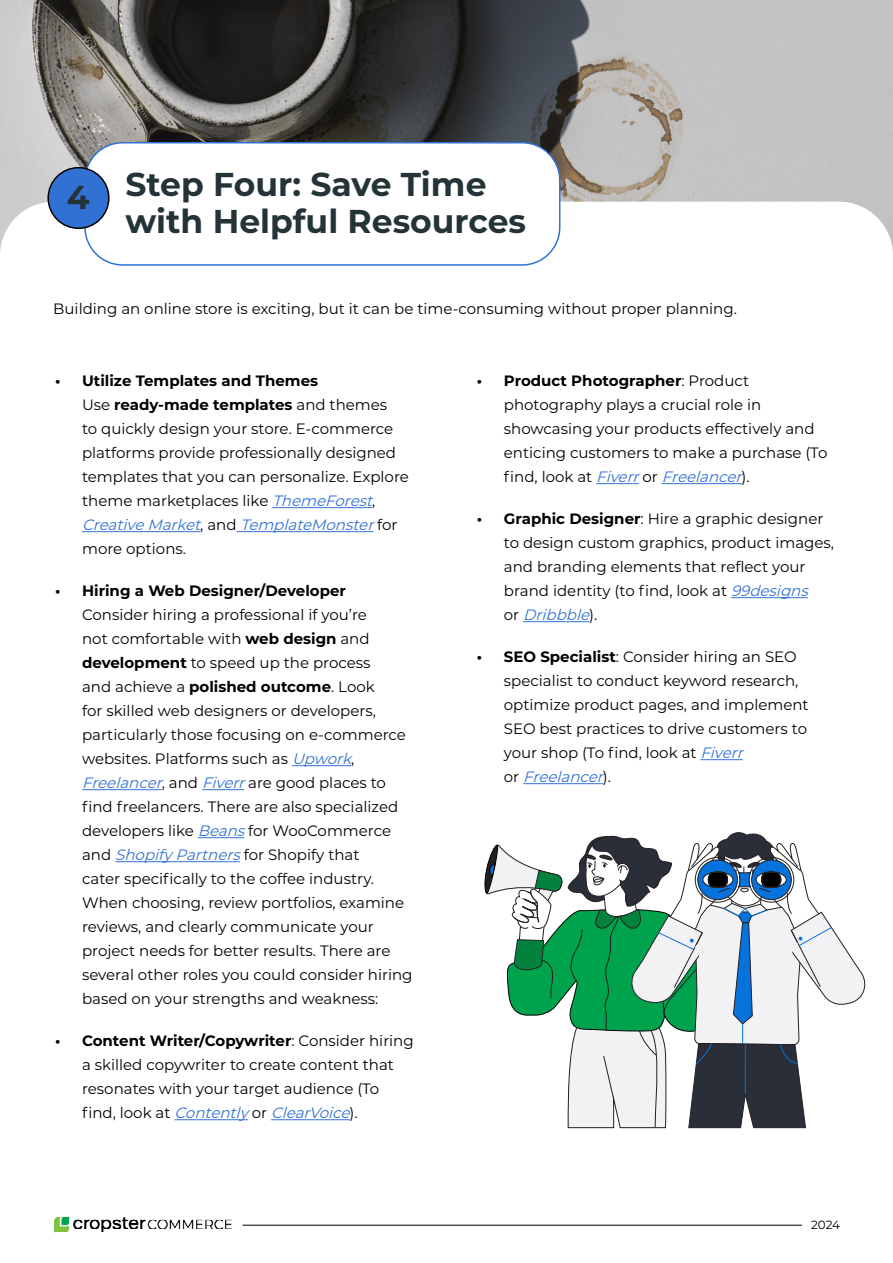
<style>
.page{position:relative;width:893px;height:1263px;background:#fff}
.page>*{position:absolute;margin:0;border:0;box-sizing:border-box;transform-origin:0 0}
.t1{font:700 33px/37.5px "Montserrat";color:#243338}
.t2{font:15px/24px "Montserrat";color:#000}
.t3{font:12px "Montserrat";color:#000}
.s1{font-weight:700}
.s2{font-style:italic;color:#3271d4}
</style>
<div class="page">
<img style="left:0;top:0;width:893px;height:249px">
<div style="left:0;top:202px;width:893px;height:1054px;background:#fff;border-radius:54px"></div>
<hr style="left:272px;top:507px;width:100px;height:1px;background:#3271d4">
<hr style="left:82px;top:531px;width:118px;height:1px;background:#3271d4">
<hr style="left:237px;top:531px;width:136px;height:1px;background:#3271d4">
<hr style="left:292px;top:765px;width:59px;height:1px;background:#3271d4">
<hr style="left:82px;top:789px;width:80px;height:1px;background:#3271d4">
<hr style="left:202px;top:789px;width:42px;height:1px;background:#3271d4">
<hr style="left:198px;top:837px;width:46px;height:1px;background:#3271d4">
<hr style="left:115px;top:861px;width:125px;height:1px;background:#3271d4">
<hr style="left:175px;top:1119px;width:73px;height:1px;background:#3271d4">
<hr style="left:271px;top:1119px;width:79px;height:1px;background:#3271d4">
<hr style="left:242px;top:1225px;width:560px;height:1px;background:#050000">
<img style="left:54px;top:1217px;width:177px;height:16px">
<div style="left:85px;top:143px;width:475px;height:122px;background:#fff;border-radius:37px"></div>
<div style="left:84px;top:142px;width:476px;height:124px;border:2px solid #3271d4;border-radius:37px"></div>
<div style="left:48px;top:168px;width:61px;height:60px;background:#3271d4;border-radius:50%"></div>
<div style="left:47px;top:167px;width:63px;height:62px;border:2px solid #000;border-radius:50%"></div>
<hr style="left:596px;top:483px;width:43px;height:1px;background:#3271d4">
<hr style="left:662px;top:483px;width:80px;height:1px;background:#3271d4">
<hr style="left:731px;top:597px;width:77px;height:1px;background:#3271d4">
<hr style="left:523px;top:621px;width:66px;height:1px;background:#3271d4">
<hr style="left:700px;top:759px;width:43px;height:1px;background:#3271d4">
<hr style="left:523px;top:783px;width:80px;height:1px;background:#3271d4">
<svg style="left:484px;top:832px;width:382px;height:296px"></svg>
<p class="t1" style="left:67px;top:176px;width:24px">4</p>
<p class="t1" style="left:125px;top:164px;width:402px">Step Four: Save Time with Helpful Resources</p>
<p class="t2" style="left:53px;top:296px;width:685px">Building an online store is exciting, but it can be time-consuming without proper planning.</p>
<p class="t2" style="left:82px;top:368px;width:328px;text-indent:-27px"><span class="s1">• Utilize Templates and Themes<br></span>Use <span class="s1">ready-made templates</span> and themes<br>to quickly design your store. E-commerce platforms provide professionally designed templates that you can personalize. Explore theme marketplaces like <span class="s2">ThemeForest</span>, <span class="s2">CreativeMarket</span>, a n d <span class="s2">TemplateMonster</span>f o r more options.</p>
<p class="t2" style="left:82px;top:578px;width:332px;text-indent:-27px"><span class="s1">• Hiring a Web Designer/Developer </span>Consider hiring a professional if you’re<br>not comfortable with <span class="s1">web design</span> and <span class="s1">development</span> to speed up the process<br>and achieve a <span class="s1">polished outcome</span>. Look<br>for skilled web designers or developers, particularly those focusing on e-commerce websites. Platforms such as <span class="s2">Upwork</span>, <span class="s2">Freelancer</span>, a n d <span class="s2">Fiverr</span>a r e g o o d p l a c e s t o find freelancers. There are also specialized developers like <span class="s2">Beans</span>for WooCommerce<br>a n d <span class="s2">Shopify Partners</span>fo r S h o p i fy t h a t<br>cater specifically to the coffee industry.<br>When choosing, review portfolios, examine reviews, and clearly communicate your project needs for better results. There are several other roles you could consider hiring based on your strengths and weakness:</p>
<p class="t2" style="left:82px;top:1028px;width:333px;text-indent:-27px"><span class="s1">• Content Writer/Copywriter</span>: Consider hiring a skilled copywriter to create content that resonates with your target audience (To<br>fi n d , l o o k a t <span class="s2">Contently</span> o r <span class="s2">ClearVoice</span>) .</p>
<p class="t2" style="left:504px;top:368px;width:325px;text-indent:-27px"><span class="s1">• Product Photographer</span>: Product photography plays a crucial role in showcasing your products effectively and enticing customers to make a purchase (To fi n d , l o o k a t <span class="s2">Fiverr</span>o r <span class="s2">Freelancer</span>) .</p>
<p class="t2" style="left:504px;top:506px;width:332px;text-indent:-27px"><span class="s1">• Graphic Designer</span>: Hire a graphic designer to design custom graphics, product images, and branding elements that reflect your brand identity (to find, look at <span class="s2">99designs<br></span>o r <span class="s2">Dribbble</span>) .</p>
<p class="t2" style="left:504px;top:644px;width:306px;text-indent:-27px"><span class="s1">• SEO Specialist</span>: Consider hiring an SEO specialist to conduct keyword research, optimize product pages, and implement SEO best practices to drive customers to your shop (To find, look at <span class="s2">Fiverr<br></span>o r <span class="s2">Freelancer</span>) .</p>
<p class="t3" style="left:811px;top:1216px;width:31px">2024</p>
</div>
